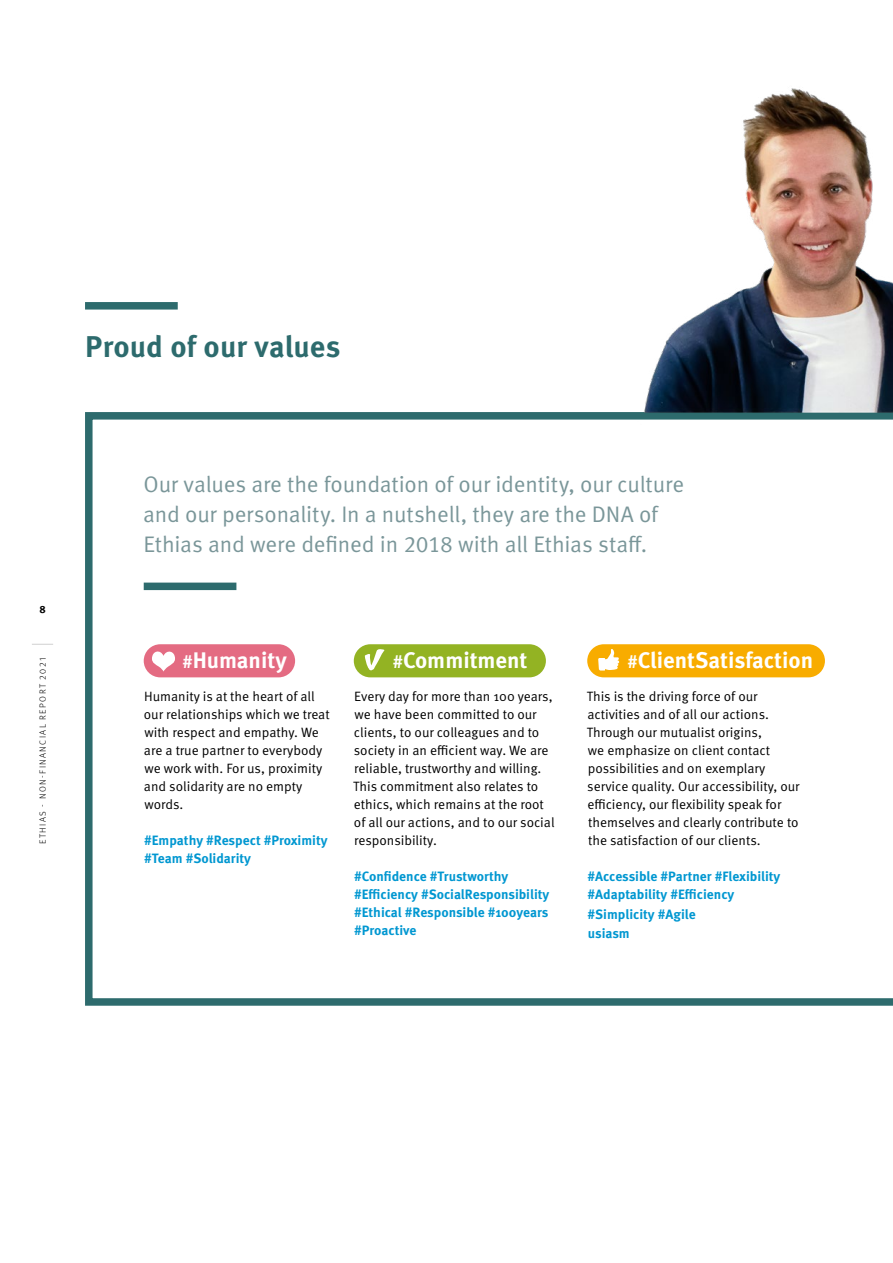
<style>
.page{position:relative;width:893px;height:1263px;background:#fff}
.page>*{position:absolute;margin:0;border:0;box-sizing:border-box;transform-origin:0 0}
.t1{font:700 30px "Meta Pro";letter-spacing:.005em;color:#2d6b6d}
.t2{font:22.5px/30px "Meta Pro Norm";letter-spacing:-.01em;color:#7a9699}
.t3{font:700 22.5px "Meta Pro";color:#fff}
.t4{font:13.5px/18px "Meta Pro Norm";color:#000}
.t5{font:700 13.5px/18px "Meta Pro";color:#0097d1}
.t6{font:700 10.5px "Meta Pro";color:#000}
.t7{font:300 9px "Meta Pro";letter-spacing:.16em;color:#000}
.s1{font-size:18px}
</style>
<div class="page">
<svg style="left:32px;top:644px;width:21px;height:1px"></svg>
<svg style="left:85px;top:412px;width:808px;height:594px"></svg>
<img style="left:591px;top:88px;width:302px;height:577px">
<div style="left:144px;top:583px;width:92px;height:7px;background:#2d6b6d"></div>
<div style="left:85px;top:302px;width:93px;height:8px;background:#2d6b6d"></div>
<div style="left:144px;top:644px;width:151px;height:33px;background:#e46b82;border-radius:17px"></div>
<div style="left:354px;top:644px;width:192px;height:33px;background:#93b323;border-radius:17px"></div>
<div style="left:587px;top:644px;width:238px;height:33px;background:#f8ac00;border-radius:17px"></div>
<svg style="left:598px;top:649px;width:22px;height:21px"></svg>
<svg style="left:365px;top:649px;width:19px;height:22px"></svg>
<svg style="left:152px;top:651px;width:23px;height:21px"></svg>
<h1 class="t1" style="left:85px;top:323px;width:257px">Proud of our values</h1>
<p class="t6" style="left:39px;top:601px;width:8px">8</p>
<p class="t7" style="left:36px;top:844px;width:188px;rotate:-90deg">ETHIAS - NON-FINANCIAL REPORT 2021</p>
<h2 class="t2" style="left:143px;top:467px;width:542px">Our values are the foundation of our identity, our culture and our personality. In a nutshell, they are the DNA of<br>Ethias and were defined in 2018 with all Ethias staff.</h2>
<h2 class="t3" style="left:182px;top:643px;width:106px"><span class="s1">#</span>Humanity</h2>
<h2 class="t3" style="left:393px;top:643px;width:136px"><span class="s1">#</span>Commitment</h2>
<h2 class="t3" style="left:627px;top:643px;width:187px"><span class="s1">#</span>ClientSatisfaction</h2>
<p class="t4" style="left:144px;top:687px;width:187px">Humanity is at the heart of all our relationships which we treat with respect and empathy. We are a true partner to everybody we work with. For us, proximity and solidarity are no empty words.</p>
<p class="t5" style="left:144px;top:831px;width:185px">#Empathy #Respect #Proximity #Team #Solidarity</p>
<p class="t4" style="left:353px;top:687px;width:203px">Every day for more than 100 years, we have been committed to our clients, to our colleagues and to society in an efficient way. We are reliable, trustworthy and willing.<br>This commitment also relates to ethics, which remains at the root of all our actions, and to our social responsibility.</p>
<p class="t5" style="left:354px;top:867px;width:197px">#Confidence #Trustworthy #Efficiency #SocialResponsibility #Ethical #Responsible #100years #Proactive</p>
<p class="t4" style="left:587px;top:687px;width:214px">This is the driving force of our activities and of all our actions.<br>Through our mutualist origins,<br>we emphasize on client contact possibilities and on exemplary service quality. Our accessibility, our efficiency, our flexibility speak for themselves and clearly contribute to the satisfaction of our clients.</p>
<p class="t5" style="left:587px;top:866px;width:194px">#Accessible #Partner #Flexibility #Adaptability #Efficiency</p>
<p class="t5" style="left:587px;top:903px;width:110px;line-height:19.5px">#Simplicity #Agile usiasm</p>
</div>
